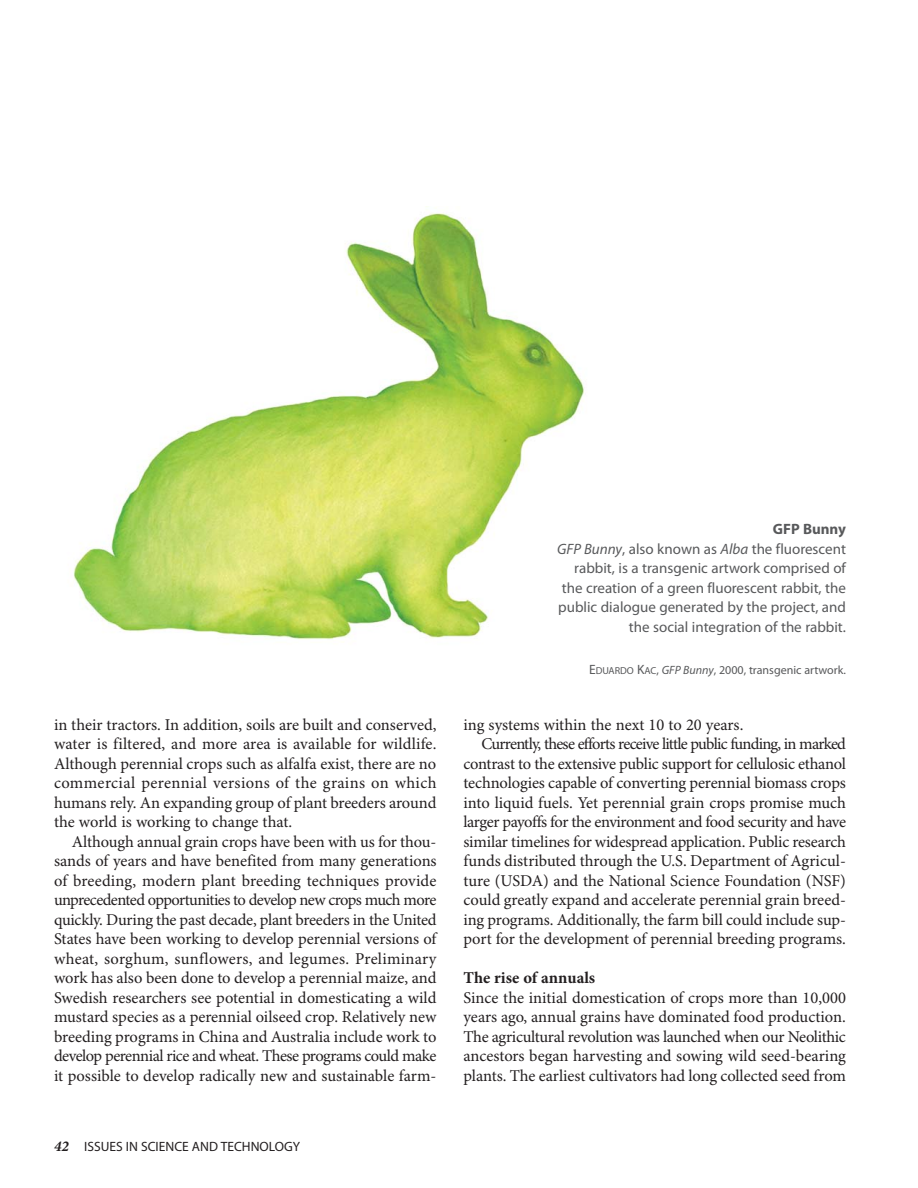
<style>
.page{position:relative;width:918px;height:1188px;background:#fff}
.page>*{position:absolute;margin:0;border:0;box-sizing:border-box;transform-origin:0 0}
.t1{font:16.5px/19.5px "Minion Pro";letter-spacing:-.01em;color:#231f20;text-align:justify}
.t2{font:16.5px "Minion Pro";letter-spacing:-.045em;color:#231f20}
.t3{font:16.5px "Minion Pro";letter-spacing:-.03em;color:#231f20}
.t4{font:700 16.5px "Minion Pro";color:#231f20}
.t5{font:15px/19.5px "Myriad Pro";color:#58595b;text-align:right}
.t6{font:13.5px "Myriad Pro";color:#231f20}
.t7{font:12px "Myriad Pro";color:#58595b}
.s1{font-family:"Minion Pro";font-weight:700;font-style:italic;font-size:15px}
.s2{font-weight:700}
.s3{font-style:italic}
.s4{font-size:13.5px}
.s5{font-size:10.2px}
</style>
<div class="page">
<img style="left:73px;top:206px;width:511px;height:434px">
<p class="t1" style="left:54px;top:716px;width:384px">in their tractors. In addition, soils are built and conserved, water is filtered, and more area is available for wildlife.<br>Although perennial crops such as alfalfa exist, there are no commercial perennial versions of the grains on which humans rely. An expanding group of plant breeders around the world is working to change that.</p>
<p class="t1" style="left:54px;top:833px;width:384px;text-indent:18px">Although annual grain crops have been with us for thou&shy;sands of years and have benefited from many generations of breeding, modern plant breeding techniques provide unprecedented opportunities to develop new crops much more quickly. During the past decade, plant breeders in the United States have been working to develop perennial versions of wheat, sorghum, sunflowers, and legumes. Preliminary work has also been done to develop a perennial maize, and Swedish researchers see potential in domesticating a wild mustard species as a perennial oilseed crop. Relatively new breeding programs in China and Australia include work to develop perennial rice and wheat. These programs could make it possible to develop radically new and sustainable farm-</p>
<p class="t6" style="left:54px;top:1141px;width:248px"><span class="s1">42</span> ISSUES IN SCIENCE AND TECHNOLOGY</p>
<p class="t5" style="left:557px;top:520px;width:290px"><span class="s2">GFP Bunny<br></span><span class="s3">GFP Bunny</span>, also known as <span class="s3">Alba</span> the fluorescent rabbit, is a transgenic artwork comprised of the creation of a green fluorescent rabbit, the public dialogue generated by the project, and the social integration of the rabbit.</p>
<p class="t7" style="left:589px;top:665px;width:258px"><span class="s4">E</span><span class="s5">DUARDO</span> <span class="s4">K</span><span class="s5">AC</span>, <span class="s3">GFP Bunny</span>, 2000, transgenic artwork.</p>
<p class="t1" style="left:464px;top:716px;width:281px">ing systems within the next 10 to 20 years.</p>
<p class="t2" style="left:482px;top:738px;width:366px">Currently, these efforts receive little public funding, in marked</p>
<p class="t1" style="left:464px;top:755px;width:384px">contrast to the extensive public support for cellulosic ethanol</p>
<p class="t1" style="left:464px;top:775px;width:384px">technologies capable of converting perennial biomass crops</p>
<p class="t1" style="left:464px;top:794px;width:384px">into liquid fuels. Yet perennial grain crops promise much</p>
<p class="t3" style="left:464px;top:816px;width:384px">larger payoffs for the environment and food security and have</p>
<p class="t1" style="left:464px;top:833px;width:384px">similar timelines for widespread application. Public research</p>
<p class="t1" style="left:464px;top:853px;width:384px">funds distributed through the U.S. Department of Agricul-</p>
<p class="t1" style="left:464px;top:872px;width:384px">ture (USDA) and the National Science Foundation (NSF)</p>
<p class="t1" style="left:464px;top:892px;width:384px">could greatly expand and accelerate perennial grain breed-</p>
<p class="t1" style="left:464px;top:911px;width:384px">ing programs. Additionally, the farm bill could include sup-</p>
<p class="t1" style="left:464px;top:931px;width:384px">port for the development of perennial breeding programs.</p>
<p class="t4" style="left:464px;top:972px;width:133px">The rise of annuals</p>
<p class="t1" style="left:464px;top:989px;width:384px">Since the initial domestication of crops more than 10,000 years ago, annual grains have dominated food production.<br>The agricultural revolution was launched when our Neolithic ancestors began harvesting and sowing wild seed-bearing plants. The earliest cultivators had long collected seed from</p>
</div>
